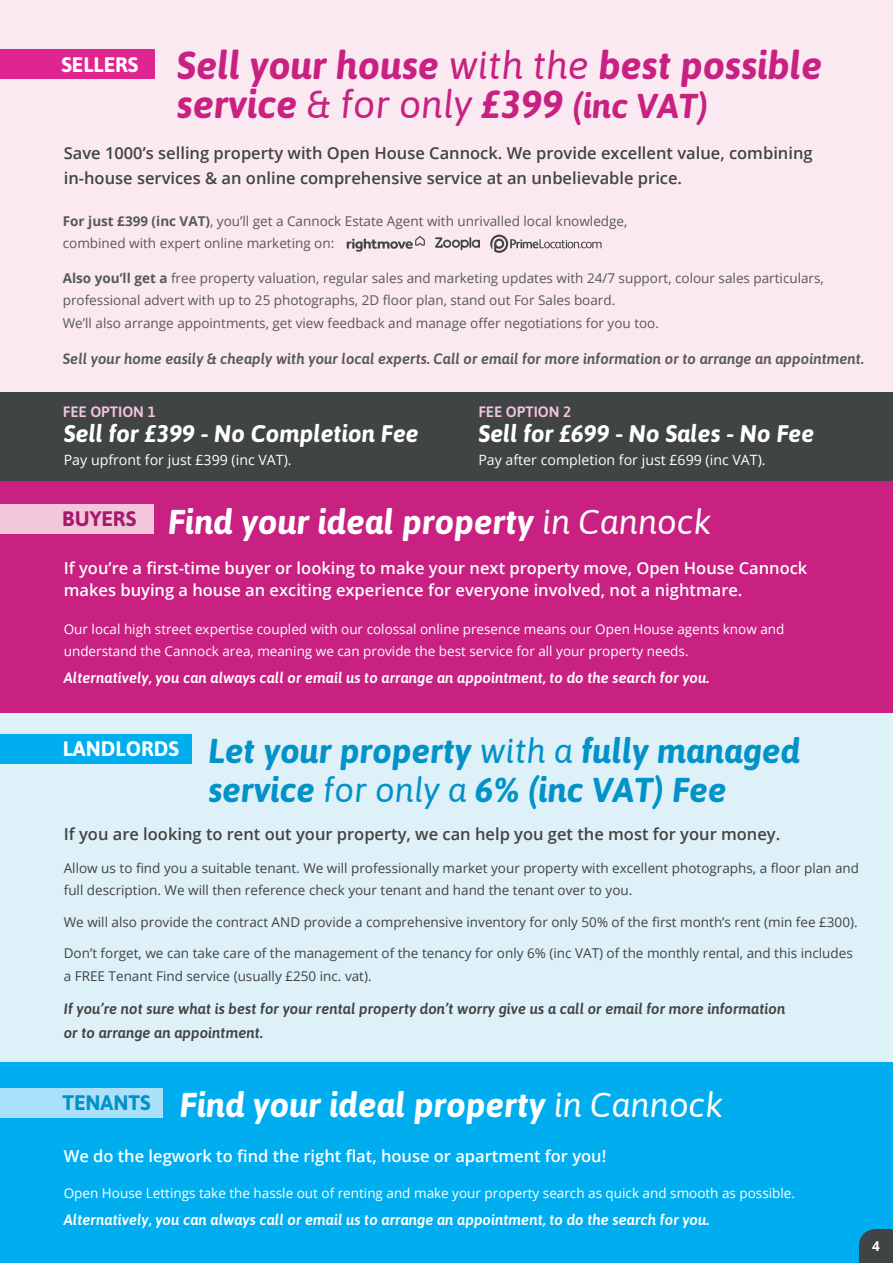
<style>
.page{position:relative;width:893px;height:1263px;background:#fff}
.page>*{position:absolute;margin:0;border:0;box-sizing:border-box;transform-origin:0 0}
.t1{font:italic 700 39px/39px "Asap";color:#c82181}
.t2{font:italic 700 34.5px "Asap";color:#fff}
.t3{font:italic 700 34.5px/39px "Asap";color:#0092c8}
.t4{font:italic 700 24px "Asap";color:#fff}
.t5{font:700 21px "Asap";color:#fff}
.t6{font:700 21px "Asap";color:#a8186d}
.t7{font:600 16.5px/25.5px "Open Sans";color:#414444}
.t8{font:600 16.5px/22.5px "Open Sans";color:#fff}
.t9{font:italic 600 15px "Asap";color:#fff}
.t10{font:italic 600 15px/24px "Asap";color:#414444}
.t11{font:italic 600 15px "Asap";color:#57585a}
.t12{font:600 15px "Asap";color:#f4c6db}
.t13{font:14.1px "Open Sans";color:#fff}
.t14{font:13.5px/22.5px "Open Sans";color:#414444}
.t15{font:13.5px/22.5px "Open Sans";color:#57585a}
.t16{font:13.5px/22.5px "Open Sans";color:#fff}
.t17{font:700 13.5px "Open Sans";color:#fff}
.s1{font-weight:400}
.s2{font-size:34.5px}
.s3{font-weight:700}
</style>
<div class="page">
<div style="left:0;top:0;width:893px;height:617px;background:#414444"></div>
<div style="left:0;top:0;width:893px;height:392px;background:#fae9f1"></div>
<div style="left:0;top:481px;width:893px;height:360px;background:#c82181"></div>
<div style="left:0;top:49px;width:154px;height:30px;background:#e12590"></div>
<div style="left:0;top:504px;width:153px;height:30px;background:#f4c6db"></div>
<div style="left:0;top:713px;width:893px;height:549px;background:#def0f8"></div>
<div style="left:0;top:734px;width:191px;height:30px;background:#00aeef"></div>
<div style="left:0;top:1062px;width:893px;height:201px;background:#00aeef"></div>
<div style="left:0;top:1088px;width:163px;height:30px;background:#aae0f9"></div>
<svg style="left:347px;top:236px;width:78px;height:16px"></svg>
<svg style="left:435px;top:237px;width:45px;height:13px"></svg>
<svg style="left:490px;top:235px;width:112px;height:18px"></svg>
<svg style="left:859px;top:1229px;width:34px;height:34px"></svg>
<h3 class="t5" style="left:61px;top:52px;width:79px">SELLERS</h3>
<h1 class="t1" style="left:177px;top:45px;width:647px">Sell your house <span class="s1">with the</span> best possible service <span class="s1">&amp; for only</span> £399 <span class="s2">(inc VAT)</span></h1>
<p class="t7" style="left:64px;top:140px;width:750px">Save 1000’s selling property with Open House Cannock. We provide excellent value, combining in-house services &amp; an online comprehensive service at an unbelievable price.</p>
<p class="t15" style="left:63px;top:209px;width:566px"><span class="s3">For just £399 (inc VAT)</span>, you’ll get a Cannock Estate Agent with unrivalled local knowledge, combined with expert online marketing on:</p>
<p class="t15" style="left:63px;top:266px;width:763px"><span class="s3">Also you’ll get a</span> free property valuation, regular sales and marketing updates with 24/7 support, colour sales particulars, professional advert with up to 25 photographs, 2D floor plan, stand out For Sales board.<br>We’ll also arrange appointments, get view feedback and manage offer negotiations for you too.</p>
<p class="t11" style="left:63px;top:348px;width:803px">Sell your home easily &amp; cheaply with your local experts. Call or email for more information or to arrange an appointment.</p>
<p class="t12" style="left:63px;top:401px;width:94px">FEE OPTION 1</p>
<p class="t12" style="left:478px;top:401px;width:94px">FEE OPTION 2</p>
<h3 class="t4" style="left:478px;top:420px;width:337px">Sell for £699 - No Sales - No Fee</h3>
<p class="t13" style="left:478px;top:450px;width:289px">Pay after completion for just £699 (inc VAT).</p>
<h2 class="t2" style="left:168px;top:502px;width:545px">Find your ideal property <span class="s1">in Cannock</span></h2>
<p class="t8" style="left:64px;top:556px;width:745px">If you’re a first-time buyer or looking to make your next property move, Open House Cannock makes buying a house an exciting experience for everyone involved, not a nightmare.</p>
<p class="t16" style="left:64px;top:617px;width:722px">Our local high street expertise coupled with our colossal online presence means our Open House agents know and understand the Cannock area, meaning we can provide the best service for all your property needs.</p>
<p class="t9" style="left:64px;top:668px;width:647px">Alternatively, you can always call or email us to arrange an appointment, to do the search for you.</p>
<h3 class="t4" style="left:64px;top:420px;width:357px">Sell for £399 - No Completion Fee</h3>
<p class="t13" style="left:64px;top:450px;width:229px">Pay upfront for just £399 (inc VAT).</p>
<h3 class="t6" style="left:62px;top:506px;width:75px">BUYERS</h3>
<h2 class="t3" style="left:208px;top:731px;width:593px">Let your property <span class="s1">with a</span> fully managed service <span class="s1">for only a</span> 6% (inc VAT) Fee</h2>
<p class="t7" style="left:64px;top:820px;width:718px">If you are looking to rent out your property, we can help you get the most for your money.</p>
<p class="t14" style="left:64px;top:856px;width:797px">Allow us to find you a suitable tenant. We will professionally market your property with excellent photographs, a floor plan and full description. We will then reference check your tenant and hand the tenant over to you.</p>
<p class="t14" style="left:64px;top:910px;width:795px">We will also provide the contract AND provide a comprehensive inventory for only 50% of the first month’s rent (min fee £300).</p>
<p class="t14" style="left:64px;top:941px;width:790px">Don’t forget, we can take care of the management of the tenancy for only 6% (inc VAT) of the monthly rental, and this includes a FREE Tenant Find service (usually £250 inc. vat).</p>
<p class="t10" style="left:64px;top:996px;width:723px">If you’re not sure what is best for your rental property don’t worry give us a call or email for more information or to arrange an appointment.</p>
<h3 class="t5" style="left:63px;top:736px;width:118px">LANDLORDS</h3>
<h2 class="t2" style="left:62px;top:1085px;width:662px"><sup>TENANTS</sup> Find your ideal property <span class="s1">in Cannock</span></h2>
<p class="t8" style="left:64px;top:1144px;width:544px">We do the legwork to find the right flat, house or apartment for you!</p>
<p class="t16" style="left:64px;top:1181px;width:733px">Open House Lettings take the hassle out of renting and make your property search as quick and smooth as possible.</p>
<p class="t9" style="left:64px;top:1209px;width:647px">Alternatively, you can always call or email us to arrange an appointment, to do the search for you.</p>
<p class="t17" style="left:872px;top:1237px;width:9px">4</p>
</div>
